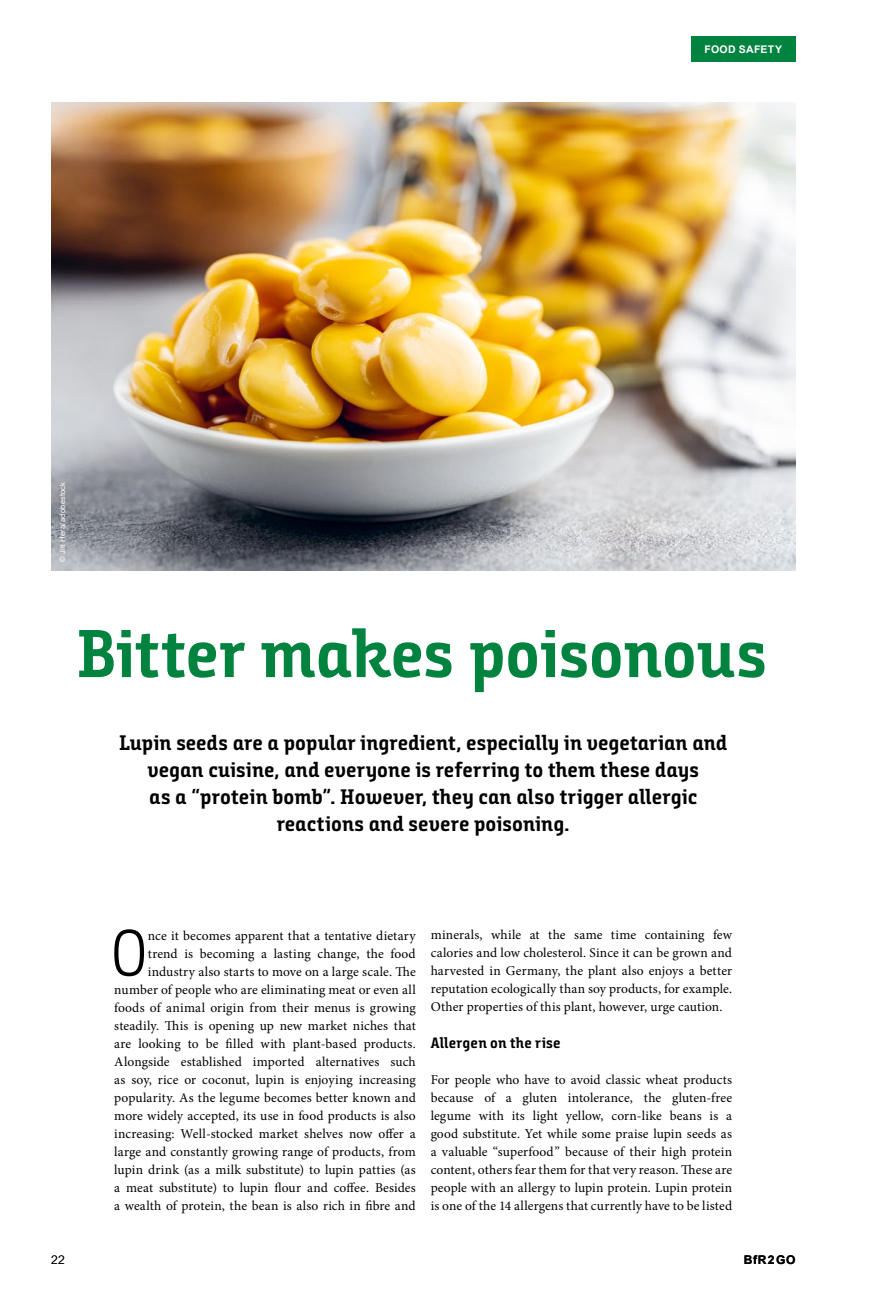
<style>
.page{position:relative;width:872px;height:1306px;background:#fff}
.page>*{position:absolute;margin:0;border:0;box-sizing:border-box;transform-origin:0 0}
.t1{font:67.5px "Bunday Slab Bold Up";letter-spacing:-.005em;color:#00833e}
.t2{font:65.1px "Bunday Slab Semi Light Up";color:#000}
.t3{font:21px/27px "Bunday Slab Bold Up";letter-spacing:.005em;color:#000;text-align:center}
.t4{font:15px "Bunday Slab Bold Up";letter-spacing:.01em;color:#000}
.t5{font:13.5px/18px "Minion Pro";letter-spacing:.01em;color:#000;text-align:justify}
.t6{font:700 12px "Arial";color:#000}
.t7{font:300 12px "Arial";color:#000}
.t8{font:700 10.5px "Arial";letter-spacing:.03em;color:#fff}
.t9{font:7.5px "Arial";letter-spacing:.02em;color:#fff}
</style>
<div class="page">
<img style="left:51px;top:102px;width:744px;height:468px">
<div style="left:691px;top:37px;width:104px;height:25px;background:#00833e"></div>
<h1 class="t8" style="left:704px;top:43px;width:79px">FOOD SAFETY</h1>
<p class="t9" style="left:57px;top:562px;width:81px;rotate:-90deg">© Jiri Hera / adobestock</p>
<h2 class="t1" style="left:77px;top:613px;width:692px">Bitter makes poisonous</h2>
<p class="t3" style="left:119px;top:729px;width:610px">Lupin seeds are a popular ingredient, especially in vegetarian and vegan cuisine, and everyone is referring to them these days<br>as a “protein bomb”. However, they can also trigger allergic reactions and severe poisoning.</p>
<p class="t2" style="left:110px;top:914px;width:39px">O</p>
<p class="t5" style="left:114px;top:926px;width:303px;text-align:right">nce it becomes apparent that a tentative dietary<br>trend is becoming a lasting change, the food industry also starts to move on a large scale. The number of people who are eliminating meat or even all foods of animal origin from their menus is growing steadily. This is opening up new market niches that are looking to be filled with plant-based products.<br>Alongside established imported alternatives such as soy, rice or coconut, lupin is enjoying increasing popularity. As the legume becomes better known and more widely accepted, its use in food products is also increasing: Well-stocked market shelves now offer a large and constantly growing range of products, from lupin drink (as a milk substitute) to lupin patties (as a meat substitute) to lupin flour and coffee. Besides a wealth of protein, the bean is also rich in fibre and</p>
<p class="t5" style="left:431px;top:926px;width:303px">minerals, while at the same time containing few calories and low cholesterol. Since it can be grown and harvested in Germany, the plant also enjoys a better reputation ecologically than soy products, for example.<br>Other properties of this plant, however, urge caution.</p>
<h3 class="t4" style="left:431px;top:1033px;width:131px">Allergen on the rise</h3>
<p class="t5" style="left:431px;top:1070px;width:303px">For people who have to avoid classic wheat products because of a gluten intolerance, the gluten-free legume with its light yellow, corn-like beans is a good substitute. Yet while some praise lupin seeds as a valuable “superfood” because of their high protein content, others fear them for that very reason. These are people with an allergy to lupin protein. Lupin protein is one of the 14 allergens that currently have to be listed</p>
<p class="t7" style="left:51px;top:1252px;width:15px">22</p>
<p class="t6" style="left:744px;top:1251px;width:53px">BfR 2 GO</p>
</div>
